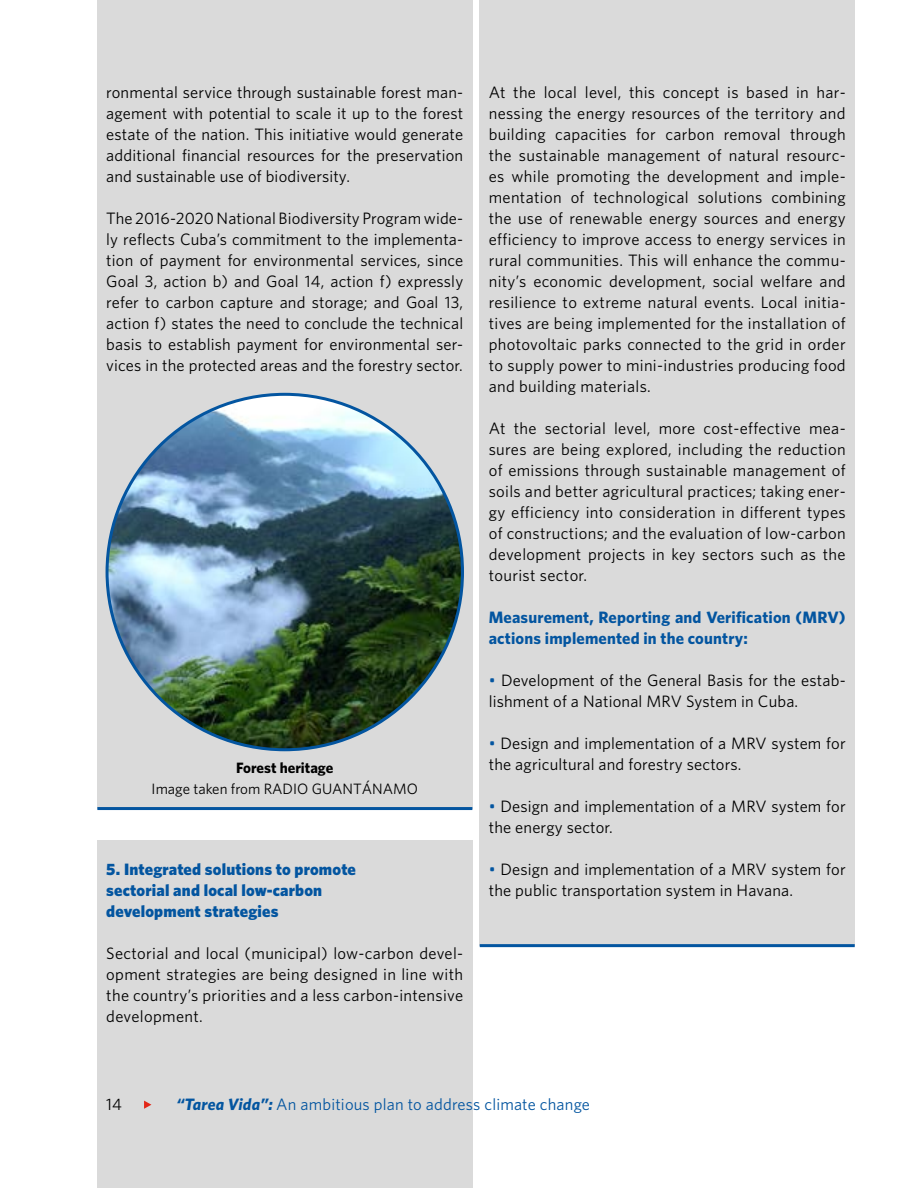
<style>
.page{position:relative;width:918px;height:1188px;background:#fff}
.page>*{position:absolute;margin:0;border:0;box-sizing:border-box;transform-origin:0 0}
.t1{font:16.5px/21px "Whitney";letter-spacing:.01em;color:#000;text-align:justify}
.t2{font:900 16.5px/21px "Whitney";letter-spacing:.01em;color:#0355a0}
.t3{font:700 16.5px/21px "Whitney";letter-spacing:.01em;color:#0355a0}
.t4{font:16.5px "Whitney";letter-spacing:.01em;color:#0355a0}
.t5{font:15px "Whitney";color:#000}
.t6{font:700 15px "Whitney";color:#000}
.s1{color:#0355a0}
.s2{font-weight:700;font-style:italic}
</style>
<div class="page">
<div style="left:480px;top:0;width:375px;height:946px;background:#dadada"></div>
<div style="left:97px;top:0;width:375px;height:809px;background:#dadada"></div>
<div style="left:97px;top:841px;width:375px;height:347px;background:#dadada"></div>
<img style="left:107px;top:394px;width:356px;height:356px;border-radius:178px">
<hr style="left:97px;top:807px;width:375px;height:3px;background:#0355a0">
<hr style="left:480px;top:944px;width:375px;height:3px;background:#0355a0">
<svg style="left:144px;top:1101px;width:7px;height:8px"></svg>
<p class="t1" style="left:106px;top:82px;width:358px">ronmental service through sustainable forest man&shy;agement with potential to scale it up to the forest estate of the nation. This initiative would generate additional financial resources for the preservation and sustainable use of biodiversity.</p>
<p class="t1" style="left:106px;top:208px;width:358px">The 2016-2020 National Biodiversity Program wide&shy;ly reflects Cuba’s commitment to the implementa&shy;tion of payment for environmental services, since Goal 3, action b) and Goal 14, action f) expressly refer to carbon capture and storage; and Goal 13, action f) states the need to conclude the technical basis to establish payment for environmental ser&shy;vices in the protected areas and the forestry sector.</p>
<p class="t6" style="left:236px;top:759px;width:99px">Forest heritage</p>
<p class="t5" style="left:152px;top:780px;width:268px">Image taken from RADIO GUANTÁNAMO</p>
<p class="t2" style="left:106px;top:859px;width:251px">5. Integrated solutions to promote sectorial and local low-carbon development strategies</p>
<p class="t1" style="left:106px;top:943px;width:358px">Sectorial and local (municipal) low-carbon devel&shy;opment strategies are being designed in line with the country’s priorities and a less carbon-intensive development.</p>
<p class="t1" style="left:489px;top:82px;width:358px">At the local level, this concept is based in har&shy;nessing the energy resources of the territory and building capacities for carbon removal through the sustainable management of natural resourc&shy;es while promoting the development and imple&shy;mentation of technological solutions combining the use of renewable energy sources and energy efficiency to improve access to energy services in rural communities. This will enhance the commu&shy;nity’s economic development, social welfare and resilience to extreme natural events. Local initia&shy;tives are being implemented for the installation of photovoltaic parks connected to the grid in order to supply power to mini-industries producing food and building materials.</p>
<p class="t1" style="left:489px;top:418px;width:358px">At the sectorial level, more cost-effective mea&shy;sures are being explored, including the reduction of emissions through sustainable management of soils and better agricultural practices; taking ener&shy;gy efficiency into consideration in different types of constructions; and the evaluation of low-carbon development projects in key sectors such as the tourist sector.</p>
<p class="t3" style="left:489px;top:607px;width:358px">Measurement, Reporting and Verification (MRV) actions implemented in the country:</p>
<p class="t1" style="left:489px;top:670px;width:358px"><span class="s1">•</span> Development of the General Basis for the estab&shy;lishment of a National MRV System in Cuba.</p>
<p class="t1" style="left:489px;top:733px;width:358px"><span class="s1">•</span> Design and implementation of a MRV system for the agricultural and forestry sectors.</p>
<p class="t1" style="left:489px;top:796px;width:358px"><span class="s1">•</span> Design and implementation of a MRV system for the energy sector.</p>
<p class="t1" style="left:489px;top:859px;width:358px"><span class="s1">•</span> Design and implementation of a MRV system for the public transportation system in Havana.</p>
<p class="t1" style="left:106px;top:1094px;width:17px">14</p>
<p class="t4" style="left:176px;top:1095px;width:415px"><span class="s2">“Tarea Vida”:</span> An ambitious plan to address climate change</p>
</div>
